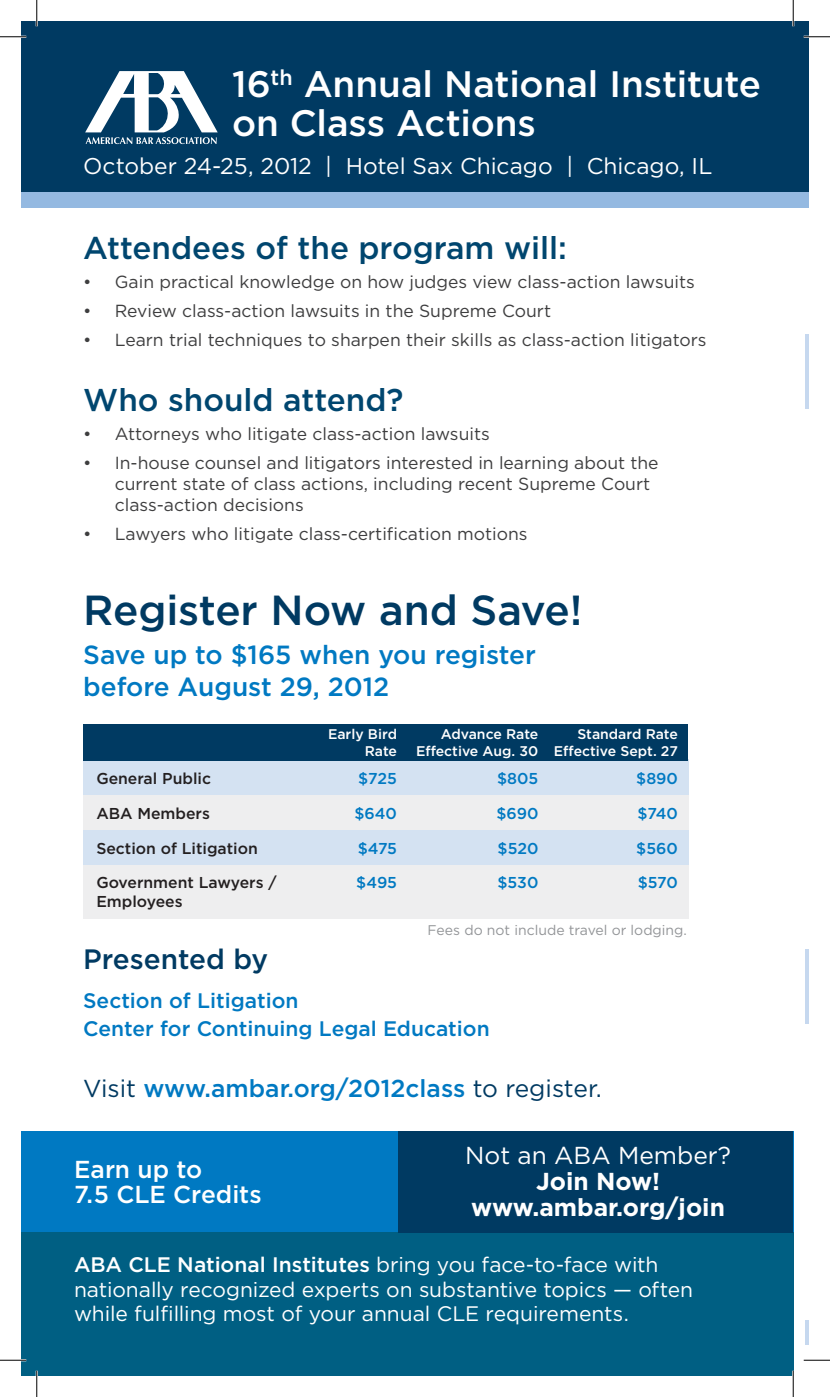
<style>
.page{position:relative;width:830px;height:1397px;background:#fff}
.page>*{position:absolute;margin:0;border:0;box-sizing:border-box;transform-origin:0 0}
.t1{font:500 42px "Gotham";letter-spacing:-.005em;color:#003a62}
.t2{font:500 36.75px/38.5px "Gotham";color:#fff}
.t3{font:500 31.5px "Gotham";color:#00466f}
.t4{font:500 28px "Gotham";color:#003a62}
.t5{font:500 26.25px/31.5px "Gotham";color:#0079c2}
.t6{font:700 24.5px/26.2px "Gotham";color:#fff;text-align:center}
.t7{font:500 24.5px "Gotham";color:#0079c2}
.t8{font:500 24.5px/24.5px "Gotham";color:#fff}
.t9{font:22.75px "Gotham";letter-spacing:-.005em;color:#fff}
.t10{font:21px/24.5px "Gotham";letter-spacing:-.005em;color:#fff}
.t11{font:500 21px "Gotham";color:#0079c2}
.t12{font:17.5px/21px "Gotham";color:#3e3e3f}
.t13{font:500 15.75px/18.9px "Gotham";color:#231f20}
.t14{font:500 15.75px "Gotham";letter-spacing:-.005em;color:#0079c2}
.t15{font:500 14px/16.8px "Gotham";color:#fff;text-align:right}
.t16{font:14px "Gotham";color:#939598}
.s1{font-weight:400;color:#003a62}
.s2{font-weight:400}
.s3{font-weight:500}
</style>
<div class="page">
<div style="left:21px;top:1131px;width:772px;height:101px;background:#0079c2"></div>
<div style="left:21px;top:21px;width:787px;height:171px;background:#003a62"></div>
<div style="left:21px;top:1232px;width:772px;height:144px;background:#005f83"></div>
<div style="left:83px;top:865px;width:605px;height:53px;background:#eeeeef"></div>
<div style="left:83px;top:830px;width:605px;height:35px;background:#d4e2f2"></div>
<div style="left:83px;top:795px;width:605px;height:35px;background:#eeeeef"></div>
<div style="left:83px;top:760px;width:605px;height:35px;background:#d4e2f2"></div>
<div style="left:83px;top:724px;width:605px;height:37px;background:#003a62"></div>
<svg style="left:85px;top:71px;width:133px;height:73px"></svg>
<div style="left:21px;top:192px;width:787px;height:16px;background:#94b9e1"></div>
<div style="left:398px;top:1131px;width:395px;height:101px;background:#003a62"></div>
<hr style="left:805px;top:949px;width:3px;height:74px;background:#c6d8ef">
<hr style="left:805px;top:335px;width:3px;height:74px;background:#c6d8ef">
<hr style="left:805px;top:1320px;width:3px;height:25px;background:#c6d8ef">
<hr style="left:0;top:36px;width:26px;height:2px;background:#fff">
<hr style="left:803px;top:36px;width:27px;height:2px;background:#fff">
<hr style="left:0;top:1359px;width:26px;height:2px;background:#fff">
<hr style="left:36px;top:0;width:2px;height:26px;background:#fff">
<hr style="left:36px;top:1370px;width:2px;height:26px;background:#fff">
<hr style="left:792px;top:0;width:2px;height:26px;background:#fff">
<svg style="left:0;top:36px;width:26px;height:1px"></svg>
<svg style="left:803px;top:36px;width:27px;height:1px"></svg>
<svg style="left:0;top:1359px;width:26px;height:1px"></svg>
<svg style="left:803px;top:1359px;width:27px;height:1px"></svg>
<svg style="left:36px;top:0;width:1px;height:26px"></svg>
<svg style="left:36px;top:1370px;width:1px;height:26px"></svg>
<svg style="left:792px;top:0;width:1px;height:26px"></svg>
<svg style="left:792px;top:1370px;width:1px;height:26px"></svg>
<p class="t2" style="left:232px;top:64px;width:530px">16<sup>th</sup> Annual National Institute on Class Actions</p>
<p class="t9" style="left:83px;top:153px;width:630px">October 24-25, 2012 | Hotel Sax Chicago | Chicago, IL</p>
<p class="t3" style="left:83px;top:230px;width:485px">Attendees of the program will:</p>
<p class="t12" style="left:83px;top:271px;width:613px">• Gain practical knowledge on how judges view class-action lawsuits</p>
<p class="t12" style="left:83px;top:300px;width:469px">• Review class-action lawsuits in the Supreme Court</p>
<p class="t12" style="left:83px;top:329px;width:625px">• Learn trial techniques to sharpen their skills as class-action litigators</p>
<p class="t3" style="left:83px;top:382px;width:322px">Who should attend?</p>
<p class="t12" style="left:83px;top:423px;width:408px">• Attorneys who litigate class-action lawsuits</p>
<p class="t12" style="left:115px;top:452px;width:545px;text-indent:-32px">• In-house counsel and litigators interested in learning about the current state of class actions, including recent Supreme Court class-action decisions</p>
<p class="t12" style="left:83px;top:522px;width:446px">• Lawyers who litigate class-certification motions</p>
<p class="t1" style="left:83px;top:586px;width:500px">Register Now and Save!</p>
<p class="t5" style="left:83px;top:639px;width:454px">Save up to $165 when you register before August 29, 2012</p>
<p class="t13" style="left:96px;top:769px;width:116px">General Public</p>
<p class="t13" style="left:96px;top:803px;width:115px">ABA Members</p>
<p class="t13" style="left:96px;top:838px;width:163px">Section of Litigation</p>
<p class="t13" style="left:96px;top:873px;width:182px">Government Lawyers /<br>Employees</p>
<p class="t4" style="left:83px;top:943px;width:186px">Presented by</p>
<p class="t15" style="left:328px;top:725px;width:70px">Early Bird<br>Rate</p>
<p class="t14" style="left:358px;top:770px;width:40px">$725</p>
<p class="t14" style="left:354px;top:804px;width:44px">$640</p>
<p class="t14" style="left:358px;top:839px;width:41px">$475</p>
<p class="t14" style="left:356px;top:873px;width:42px">$495</p>
<p class="t15" style="left:416px;top:725px;width:124px">Advance Rate<br>Effective Aug. 30</p>
<p class="t15" style="left:554px;top:725px;width:126px">Standard Rate<br>Effective Sept. 27</p>
<p class="t14" style="left:497px;top:770px;width:43px">$805</p>
<p class="t14" style="left:496px;top:804px;width:44px">$690</p>
<p class="t14" style="left:497px;top:839px;width:42px">$520</p>
<p class="t14" style="left:497px;top:873px;width:42px">$530</p>
<p class="t14" style="left:636px;top:770px;width:43px">$890</p>
<p class="t14" style="left:637px;top:804px;width:42px">$740</p>
<p class="t14" style="left:636px;top:839px;width:43px">$560</p>
<p class="t14" style="left:637px;top:873px;width:42px">$570</p>
<p class="t16" style="left:427px;top:922px;width:261px">Fees do not include travel or lodging.</p>
<p class="t11" style="left:83px;top:988px;width:217px">Section of Litigation</p>
<p class="t11" style="left:83px;top:1016px;width:408px">Center for Continuing Legal Education</p>
<p class="t7" style="left:83px;top:1074px;width:520px"><span class="s1">Visit</span> www.ambar.org/2012class <span class="s1">to register.</span></p>
<p class="t8" style="left:74px;top:1156px;width:189px">Earn up to<br>7.5 CLE Credits</p>
<p class="t6" style="left:465px;top:1141px;width:267px"><span class="s2">Not an ABA Member?<br></span>Join Now! www.ambar.org/join</p>
<p class="t10" style="left:74px;top:1252px;width:620px"><span class="s3">ABA CLE National Institutes</span> bring you face-to-face with nationally recognized experts on substantive topics — often while fulfilling most of your annual CLE requirements.</p>
</div>
